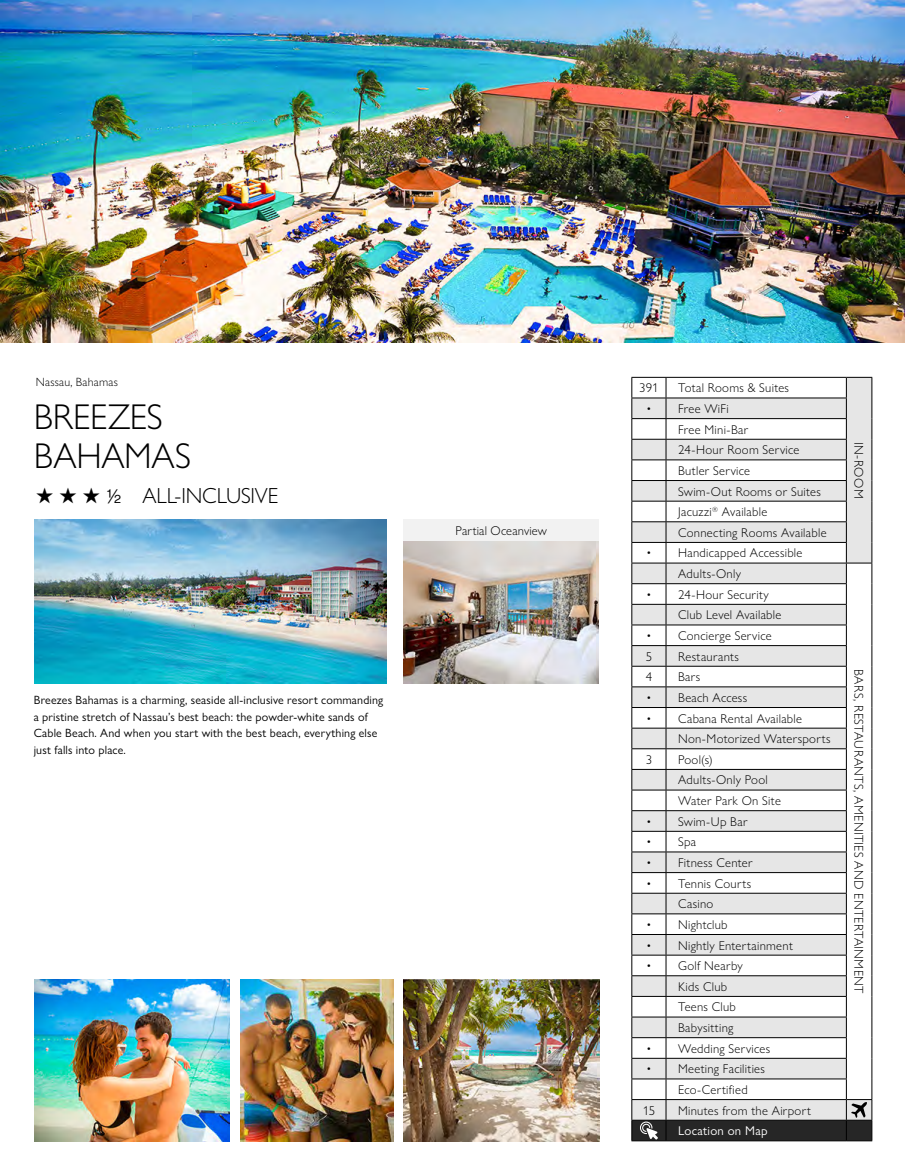
<style>
.page{position:relative;width:905px;height:1175px;background:#fff}
.page>*{position:absolute;margin:0;border:0;box-sizing:border-box;transform-origin:0 0}
.t1{font:300 36px/39px "Gill Sans Nova";letter-spacing:-.01em;color:#000}
.t2{font:300 21.9px "Gill Sans Nova";letter-spacing:-.01em;color:#000}
.t3{font:300 12.75px/20.7px "Gill Sans Nova";letter-spacing:.025em;color:#000}
.t4{font:12.75px "Gill Sans Nova";letter-spacing:.02em;color:#fff}
.t5{font:12px/16.5px "Gill Sans Nova";letter-spacing:.015em;color:#000}
.t6{font:300 12px "Gill Sans Nova";letter-spacing:.015em;color:#000}
.s1{font-family:"Sans Fractions Plain";font-weight:400;font-size:19.5px}
</style>
<div class="page">
<svg style="left:631px;top:377px;width:241px;height:764px"></svg>
<img style="left:0;top:0;width:904px;height:342px">
<img style="left:404px;top:979px;width:195px;height:162px">
<img style="left:34px;top:979px;width:195px;height:162px">
<img style="left:240px;top:979px;width:153px;height:162px">
<img style="left:34px;top:519px;width:352px;height:164px">
<img style="left:404px;top:540px;width:194px;height:143px">
<div style="left:404px;top:519px;width:195px;height:21px;background:#f2f2f2"></div>
<p class="t6" style="left:36px;top:374px;width:84px">Nassau, Bahamas</p>
<h1 class="t1" style="left:34px;top:396px;width:159px">BREEZES<br>BAHAMAS</h1>
<h2 class="t2" style="left:36px;top:482px;width:244px">★ ★ ★ <span class="s1">2</span> ALL-INCLUSIVE</h2>
<p class="t5" style="left:34px;top:692px;width:351px">Breezes Bahamas is a charming, seaside all-inclusive resort commanding a pristine stretch of Nassau’s best beach: the powder-white sands of Cable Beach. And when you start with the best beach, everything else just falls into place.</p>
<p class="t3" style="left:455px;top:520px;width:93px">Partial Oceanview</p>
<p class="t3" style="left:639px;top:377px;width:21px">391</p>
<p class="t3" style="left:678px;top:377px;width:112px">Total Rooms &amp; Suites</p>
<p class="t3" style="left:678px;top:398px;width:150px;text-indent:-32px">• Free WiFi<br>Free Mini-Bar<br>24-Hour Room Service<br>Butler Service<br>Swim-Out Rooms or Suites<br>Jacuzzi<sup>®</sup> Available<br>Connecting Rooms Available</p>
<p class="t3" style="left:678px;top:542px;width:126px;text-indent:-32px">• Handicapped Accessible<br>Adults-Only</p>
<p class="t3" style="left:678px;top:584px;width:105px;text-indent:-32px">• 24-Hour Security<br>Club Level Available</p>
<p class="t3" style="left:645px;top:625px;width:127px">• Concierge Service<br>5</p>
<p class="t3" style="left:678px;top:645px;width:62px">Restaurants</p>
<p class="t3" style="left:645px;top:666px;width:8px">4</p>
<p class="t3" style="left:678px;top:666px;width:24px">Bars</p>
<p class="t3" style="left:646px;top:687px;width:102px">• Beach Access</p>
<p class="t3" style="left:646px;top:707px;width:157px">• Cabana Rental Available</p>
<p class="t3" style="left:678px;top:728px;width:154px">Non-Motorized Watersports</p>
<p class="t3" style="left:645px;top:749px;width:8px">3</p>
<p class="t3" style="left:678px;top:749px;width:104px">Pool(s)<br>Adults-Only Pool<br>Water Park On Site</p>
<p class="t3" style="left:646px;top:811px;width:103px">• Swim-Up Bar</p>
<p class="t3" style="left:646px;top:831px;width:51px">• Spa</p>
<p class="t3" style="left:646px;top:852px;width:108px">• Fitness Center</p>
<p class="t3" style="left:646px;top:872px;width:106px;text-align:center">• Tennis Courts<br>Casino</p>
<p class="t3" style="left:646px;top:914px;width:83px">• Nightclub</p>
<p class="t3" style="left:646px;top:934px;width:148px">• Nightly Entertainment</p>
<p class="t3" style="left:678px;top:955px;width:66px;text-indent:-32px">• Golf Nearby<br>Kids Club<br>Teens Club<br>Babysitting</p>
<p class="t3" style="left:646px;top:1037px;width:125px">• Wedding Services</p>
<p class="t3" style="left:646px;top:1058px;width:120px">• Meeting Facilities</p>
<p class="t3" style="left:678px;top:1079px;width:71px">Eco-Certified</p>
<p class="t3" style="left:642px;top:1099px;width:14px">15</p>
<p class="t3" style="left:678px;top:1099px;width:134px">Minutes from the Airport</p>
<p class="t4" style="left:678px;top:1123px;width:91px">Location on Map</p>
<p class="t3" style="left:869px;top:442px;width:58px;rotate:90deg">IN-ROOM</p>
<p class="t3" style="left:869px;top:669px;width:325px;rotate:90deg">BARS, RESTAURANTS, AMENITIES AND ENTERTAINMENT</p>
</div>
